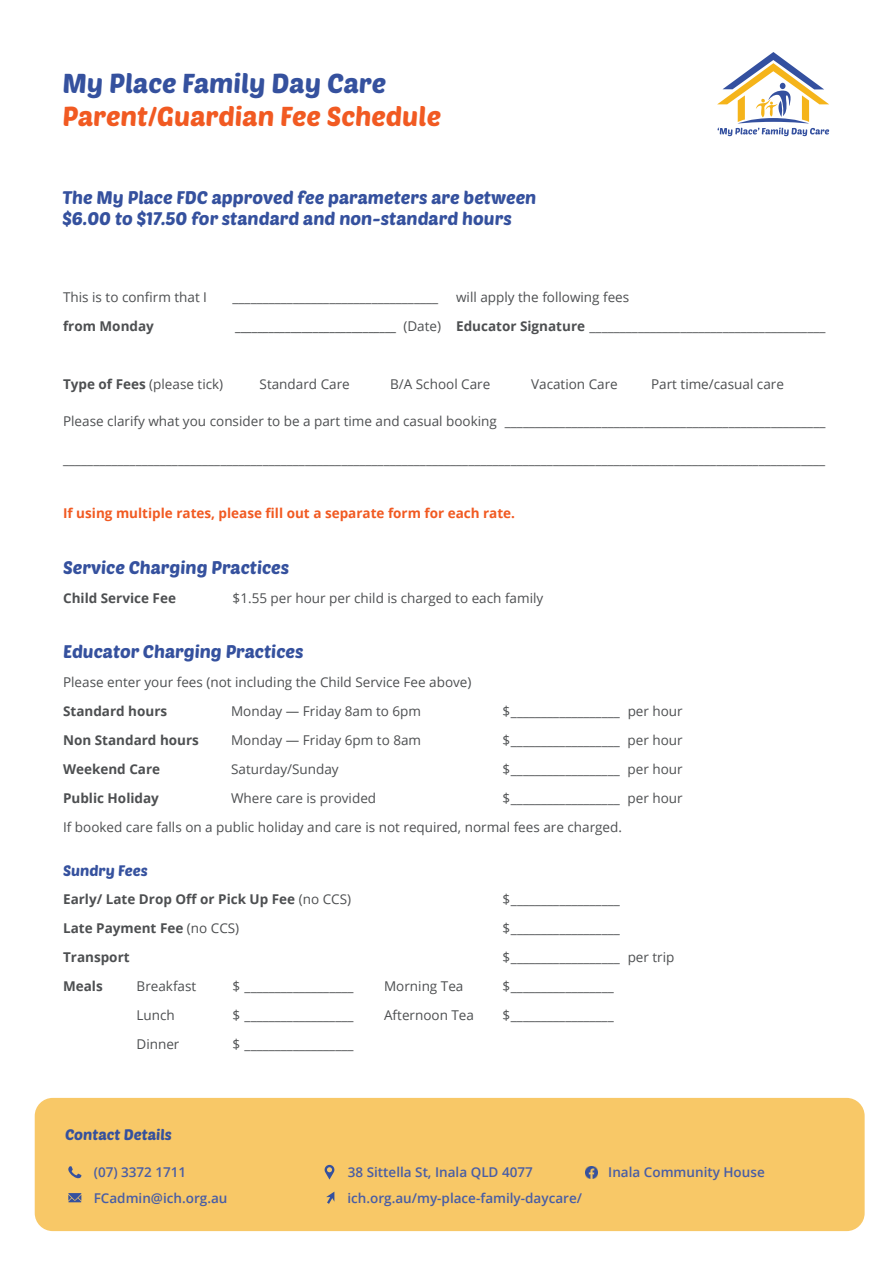
<style>
.page{position:relative;width:893px;height:1263px;background:#fff}
.page>*{position:absolute;margin:0;border:0;box-sizing:border-box;transform-origin:0 0}
.t1{font:27px "Poetsen One";color:#f15a22}
.t2{font:27px "Poetsen One";color:#35519e}
.t3{font:18px/21.6px "Poetsen One";color:#35519e}
.t4{font:15px "Poetsen One";color:#35519e}
.t5{font:13.5px/29px "Open Sans";color:#4d4f51}
.t6{font:700 13.5px "Open Sans";color:#4d4f51}
.t7{font:600 13.5px/25.5px "Open Sans";color:#485da5}
.t8{font:700 13.5px "Open Sans";color:#f15a22}
.s1{font-weight:400}
.s2{font-weight:700}
</style>
<div class="page">
<div style="left:35px;top:1098px;width:830px;height:133px;background:#f8c867;border-radius:18px"></div>
<svg style="left:717px;top:52px;width:112px;height:84px"></svg>
<svg style="left:325px;top:1165px;width:9px;height:14px"></svg>
<svg style="left:68px;top:1166px;width:13px;height:12px"></svg>
<svg style="left:68px;top:1193px;width:13px;height:9px"></svg>
<svg style="left:326px;top:1192px;width:8px;height:12px"></svg>
<svg style="left:585px;top:1166px;width:12px;height:12px"></svg>
<h1 class="t2" style="left:62px;top:66px;width:325px">My Place Family Day Care</h1>
<h1 class="t1" style="left:62px;top:99px;width:380px">Parent/Guardian Fee Schedule</h1>
<h2 class="t3" style="left:62px;top:186px;width:476px">The My Place FDC approved fee parameters are between $6.00 to $17.50 for standard and non-standard hours</h2>
<p class="t5" style="left:63px;top:282px;width:145px">This is to confirm that I</p>
<p class="t5" style="left:233px;top:282px;width:207px">__________________________________</p>
<p class="t5" style="left:456px;top:282px;width:175px">will apply the following fees</p>
<p class="t6" style="left:63px;top:316px;width:92px">from Monday</p>
<p class="t6" style="left:235px;top:316px;width:592px">_____________________________ <span class="s1">(Date)</span> Educator Signature <span class="s1">_______________________________________</span></p>
<p class="t5" style="left:63px;top:369px;width:162px"><span class="s2">Type of Fees</span> (please tick)</p>
<p class="t5" style="left:260px;top:369px;width:92px">Standard Care</p>
<p class="t5" style="left:390px;top:369px;width:102px">B/A School Care</p>
<p class="t5" style="left:531px;top:369px;width:88px">Vacation Care</p>
<p class="t5" style="left:651px;top:369px;width:134px">Part time/casual care</p>
<p class="t5" style="left:63px;top:406px;width:764px">Please clarify what you consider to be a part time and casual booking _____________________________________________________</p>
<p class="t5" style="left:63px;top:444px;width:764px">______________________________________________________________________________________________________________________________</p>
<p class="t8" style="left:63px;top:504px;width:454px">If using multiple rates, please fill out a separate form for each rate.</p>
<h2 class="t3" style="left:63px;top:556px;width:228px">Service Charging Practices</h2>
<p class="t6" style="left:63px;top:588px;width:114px">Child Service Fee</p>
<p class="t5" style="left:233px;top:583px;width:312px">$1.55 per hour per child is charged to each family</p>
<h2 class="t3" style="left:63px;top:640px;width:242px">Educator Charging Practices</h2>
<p class="t5" style="left:63px;top:667px;width:410px">Please enter your fees (not including the Child Service Fee above)</p>
<p class="t6" style="left:63px;top:702px;width:106px">Standard hours</p>
<p class="t5" style="left:231px;top:696px;width:191px">Monday — Friday 8am to 6pm</p>
<p class="t5" style="left:503px;top:696px;width:182px">$__________________ per hour</p>
<p class="t6" style="left:63px;top:731px;width:137px">Non Standard hours</p>
<p class="t5" style="left:231px;top:725px;width:191px">Monday — Friday 6pm to 8am</p>
<p class="t5" style="left:503px;top:725px;width:182px">$__________________ per hour</p>
<p class="t6" style="left:63px;top:760px;width:99px">Weekend Care</p>
<p class="t5" style="left:231px;top:754px;width:109px">Saturday/Sunday</p>
<p class="t5" style="left:503px;top:754px;width:182px">$__________________ per hour</p>
<p class="t6" style="left:63px;top:789px;width:97px">Public Holiday</p>
<p class="t5" style="left:231px;top:783px;width:147px">Where care is provided</p>
<p class="t5" style="left:63px;top:783px;width:621px;text-indent:440px">$__________________ per hour<br>If booked care falls on a public holiday and care is not required, normal fees are charged.</p>
<p class="t4" style="left:63px;top:860px;width:86px">Sundry Fees</p>
<p class="t6" style="left:63px;top:890px;width:290px">Early/ Late Drop Off or Pick Up Fee <span class="s1">(no CCS)</span></p>
<p class="t5" style="left:503px;top:885px;width:119px">$__________________</p>
<p class="t6" style="left:63px;top:919px;width:178px">Late Payment Fee <span class="s1">(no CCS)</span></p>
<p class="t5" style="left:503px;top:914px;width:119px">$__________________</p>
<p class="t6" style="left:63px;top:948px;width:68px">Transport</p>
<p class="t5" style="left:503px;top:943px;width:173px">$__________________ per trip</p>
<p class="t6" style="left:63px;top:977px;width:41px">Meals</p>
<p class="t5" style="left:137px;top:972px;width:61px">Breakfast</p>
<p class="t5" style="left:233px;top:972px;width:122px">$ __________________</p>
<p class="t5" style="left:384px;top:972px;width:81px">Morning Tea</p>
<p class="t5" style="left:503px;top:972px;width:113px">$_________________</p>
<p class="t5" style="left:137px;top:1000px;width:40px">Lunch</p>
<p class="t5" style="left:233px;top:1000px;width:122px">$ __________________</p>
<p class="t5" style="left:384px;top:1000px;width:91px">Afternoon Tea</p>
<p class="t5" style="left:503px;top:1000px;width:113px">$_________________</p>
<p class="t5" style="left:137px;top:1029px;width:44px">Dinner</p>
<p class="t5" style="left:233px;top:1029px;width:122px">$ __________________</p>
<p class="t4" style="left:65px;top:1125px;width:108px">Contact Details</p>
<p class="t7" style="left:94px;top:1159px;width:94px">(07) 3372 1711</p>
<p class="t7" style="left:347px;top:1159px;width:236px">38 Sittella St, Inala QLD 4077 ich.org.au/my-place-family-daycare/</p>
<p class="t7" style="left:608px;top:1158px;width:158px">Inala Community House</p>
<p class="t7" style="left:94px;top:1185px;width:135px">FCadmin@ich.org.au</p>
</div>
